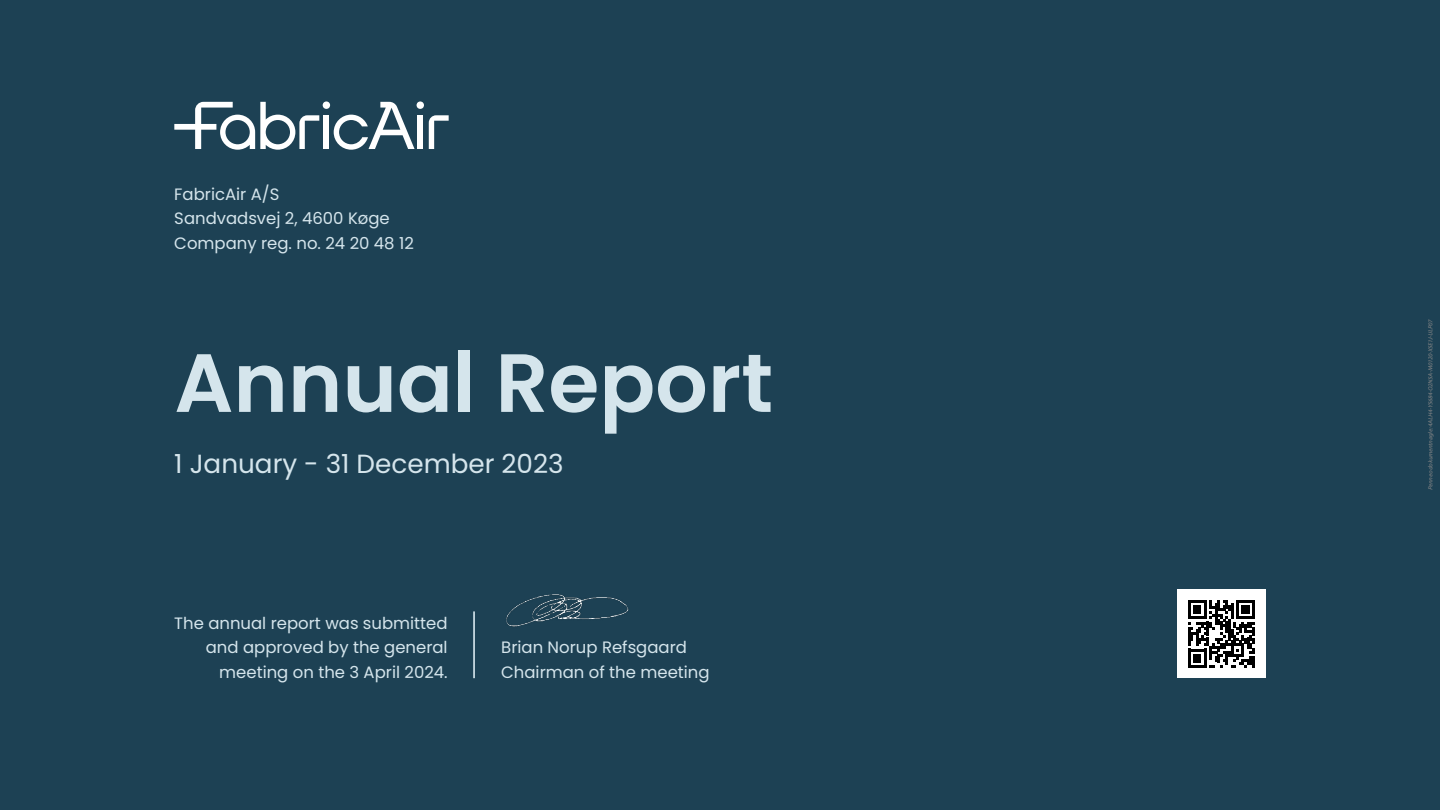
<style>
.page{position:relative;width:1440px;height:810px;background:#1d4154}
.page>*{position:absolute;margin:0;border:0;box-sizing:border-box;transform-origin:0 0}
.t1{font:600 82.5px "Poppins";color:#d5e5ec}
.t2{font:26.25px "Poppins";color:#d5e5ec}
.t3{font:16.5px/24.8px "Poppins";color:#d5e5ec}
.t4{font:italic 6px "Myriad Pro";color:#888}
</style>
<div class="page">
<svg style="left:174px;top:101px;width:275px;height:49px"></svg>
<div style="left:1177px;top:590px;width:89px;height:88px;background:#fff"></div>
<svg style="left:1188px;top:600px;width:67px;height:67px"></svg>
<hr style="left:473px;top:611px;width:2px;height:67px;background:#d5e5ec">
<img style="left:506px;top:594px;width:123px;height:33px">
<p class="t3" style="left:174px;top:182px;width:241px">FabricAir A/S<br>Sandvadsvej 2, 4600 Køge<br>Company reg. no. 24 20 48 12</p>
<h1 class="t1" style="left:174px;top:336px;width:600px">Annual Report</h1>
<h2 class="t2" style="left:174px;top:448px;width:391px">1 January - 31 December 2023</h2>
<p class="t3" style="left:174px;top:611px;width:275px;text-align:right">The annual report was submitted and approved by the general meeting on the 3 April 2024.</p>
<p class="t3" style="left:501px;top:636px;width:210px">Brian Norup Refsgaard<br>Chairman of the meeting</p>
<p class="t4" style="left:1428px;top:490px;width:173px;rotate:-90deg">Penneo dokumentnøgle:4ALH4-Y5684-O2N5A-M0120-X5E1J-ULP07</p>
</div>
